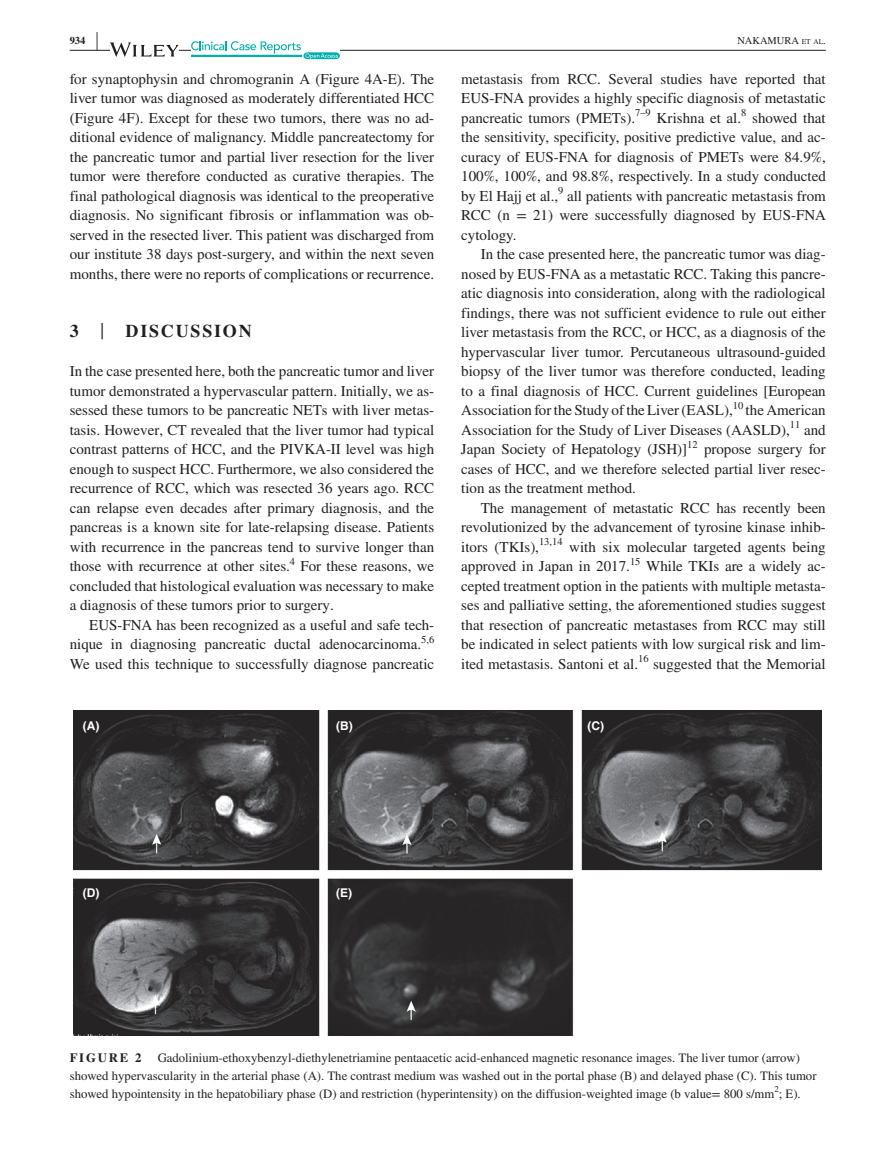
<style>
.page{position:relative;width:893px;height:1174px;background:#fff}
.page>*{position:absolute;margin:0;border:0;box-sizing:border-box;transform-origin:0 0}
.t1{font:700 25.95px "STIX";color:#231f20;scale:.36 1}
.t2{font:700 18px "STIX";letter-spacing:.1em;color:#231f20}
.t3{font:15px/19.5px "STIX";color:#231f20;text-align:justify}
.t4{font:12.75px/18px "STIX";color:#231f20}
.t5{font:700 12.75px "STIX";letter-spacing:.14em;color:#231f20}
.t6{font:700 12px "Helvetica";color:#fff}
.t7{font:10.5px "STIX";color:#231f20}
.t8{font:10.5px "STIX";color:#231f20}
.t9{font:700 10.5px "STIX";color:#231f20}
.s1{font-size:7.35px}
.s2{font-weight:400;font-size:23.7px}
</style>
<div class="page">
<hr style="left:70px;top:50px;width:756px;height:1px;background:#231f20">
<svg style="left:110px;top:42px;width:69px;height:15px"></svg>
<svg style="left:191px;top:41px;width:149px;height:18px"></svg>
<img style="left:74px;top:710px;width:748px;height:325px">
<p class="t9" style="left:70px;top:34px;width:17px">934</p>
<h1 class="t1" style="left:96px;top:26px;width:7px">|</h1>
<p class="t8" style="left:737px;top:33px;width:90px">NAKAMURA <span class="s1">et al</span>.</p>
<p class="t3" style="left:70px;top:70px;width:366px">for synaptophysin and chromogranin A (Figure 4A-E). The liver tumor was diagnosed as moderately differentiated HCC (Figure 4F). Except for these two tumors, there was no ad&shy;ditional evidence of malignancy. Middle pancreatectomy for the pancreatic tumor and partial liver resection for the liver tumor were therefore conducted as curative therapies. The final pathological diagnosis was identical to the preoperative diagnosis. No significant fibrosis or inflammation was ob&shy;served in the resected liver. This patient was discharged from our institute 38 days post-surgery, and within the next seven months, there were no reports of complications or recurrence.</p>
<p class="t3" style="left:461px;top:70px;width:366px">metastasis from RCC. Several studies have reported that EUS-FNA provides a highly specific diagnosis of metastatic pancreatic tumors (PMETs).<sup>7–9</sup> Krishna et al.</p>
<p class="t7" style="left:741px;top:105px;width:7px">8</p>
<p class="t3" style="left:461px;top:109px;width:366px;text-indent:291px">showed that the sensitivity, specificity, positive predictive value, and ac&shy;curacy of EUS-FNA for diagnosis of PMETs were 84.9%, 100%, 100%, and 98.8%, respectively. In a study conducted by El Hajj et al.,</p>
<p class="t7" style="left:558px;top:183px;width:7px">9</p>
<p class="t3" style="left:461px;top:187px;width:366px;text-indent:106px">all patients with pancreatic metastasis from RCC (n = 21) were successfully diagnosed by EUS-FNA cytology.</p>
<p class="t3" style="left:461px;top:245px;width:366px;text-indent:20px">In the case presented here, the pancreatic tumor was diag&shy;nosed by EUS-FNA as a metastatic RCC. Taking this pancre&shy;atic diagnosis into consideration, along with the radiological findings, there was not sufficient evidence to rule out either liver metastasis from the RCC, or HCC, as a diagnosis of the hypervascular liver tumor. Percutaneous ultrasound-guided biopsy of the liver tumor was therefore conducted, leading to a final diagnosis of HCC. Current guidelines [European Association for the Study of the Liver (EASL),</p>
<p class="t2" style="left:70px;top:320px;width:184px">3 <span class="s2">|</span> DISCUSSION</p>
<p class="t3" style="left:70px;top:362px;width:366px">In the case presented here, both the pancreatic tumor and liver tumor demonstrated a hypervascular pattern. Initially, we as&shy;sessed these tumors to be pancreatic NETs with liver metas&shy;tasis. However, CT revealed that the liver tumor had typical contrast patterns of HCC, and the PIVKA-II level was high enough to suspect HCC. Furthermore, we also considered the recurrence of RCC, which was resected 36 years ago. RCC can relapse even decades after primary diagnosis, and the pancreas is a known site for late-relapsing disease. Patients with recurrence in the pancreas tend to survive longer than those with recurrence at other sites.</p>
<p class="t7" style="left:733px;top:398px;width:12px">10</p>
<p class="t3" style="left:461px;top:401px;width:366px;text-indent:284px">the American<br>Association for the Study of Liver Diseases (AASLD),</p>
<p class="t7" style="left:790px;top:417px;width:12px">11</p>
<p class="t3" style="left:804px;top:421px;width:23px">and</p>
<p class="t7" style="left:687px;top:437px;width:12px">12</p>
<p class="t3" style="left:461px;top:440px;width:366px;text-indent:243px">propose surgery for cases of HCC, and we therefore selected partial liver resec&shy;tion as the treatment method.</p>
<p class="t3" style="left:461px;top:499px;width:366px;text-indent:20px">The management of metastatic RCC has recently been revolutionized by the advancement of tyrosine kinase inhib&shy;itors (TKIs),</p>
<p class="t3" style="left:461px;top:440px;width:228px">Japan Society of Hepatology (JSH)]</p>
<p class="t7" style="left:539px;top:534px;width:25px">13,14</p>
<p class="t3" style="left:461px;top:538px;width:366px;text-indent:108px">with six molecular targeted agents being approved in Japan in 2017.</p>
<p class="t7" style="left:630px;top:554px;width:12px">15</p>
<p class="t3" style="left:461px;top:557px;width:366px;text-indent:185px">While TKIs are a widely ac&shy;cepted treatment option in the patients with multiple metasta&shy;ses and palliative setting, the aforementioned studies suggest that resection of pancreatic metastases from RCC may still be indicated in select patients with low surgical risk and lim&shy;ited metastasis. Santoni et al.</p>
<p class="t7" style="left:290px;top:554px;width:7px">4</p>
<p class="t3" style="left:70px;top:557px;width:366px;text-indent:231px">For these reasons, we concluded that histological evaluation was necessary to make a diagnosis of these tumors prior to surgery.</p>
<p class="t3" style="left:70px;top:616px;width:366px;text-indent:20px">EUS-FNA has been recognized as a useful and safe tech&shy;nique in diagnosing pancreatic ductal adenocarcinoma.</p>
<p class="t7" style="left:421px;top:632px;width:15px">5,6</p>
<p class="t3" style="left:70px;top:655px;width:366px">We used this technique to successfully diagnose pancreatic</p>
<p class="t7" style="left:638px;top:651px;width:12px">16</p>
<p class="t3" style="left:653px;top:655px;width:174px">suggested that the Memorial</p>
<p class="t6" style="left:83px;top:718px;width:18px">(A)</p>
<p class="t6" style="left:336px;top:718px;width:18px">(B)</p>
<p class="t6" style="left:83px;top:885px;width:18px">(D)</p>
<p class="t6" style="left:336px;top:885px;width:17px">(E)</p>
<p class="t6" style="left:587px;top:718px;width:18px">(C)</p>
<p class="t5" style="left:70px;top:1050px;width:73px">FIGURE 2</p>
<p class="t4" style="left:70px;top:1049px;width:748px;text-indent:88px">Gadolinium-ethoxybenzyl-diethylenetriamine pentaacetic acid-enhanced magnetic resonance images. The liver tumor (arrow) showed hypervascularity in the arterial phase (A). The contrast medium was washed out in the portal phase (B) and delayed phase (C). This tumor showed hypointensity in the hepatobiliary phase (D) and restriction (hyperintensity) on the diffusion-weighted image (b value= 800 s/mm<sup>2</sup>; E).</p>
</div>
